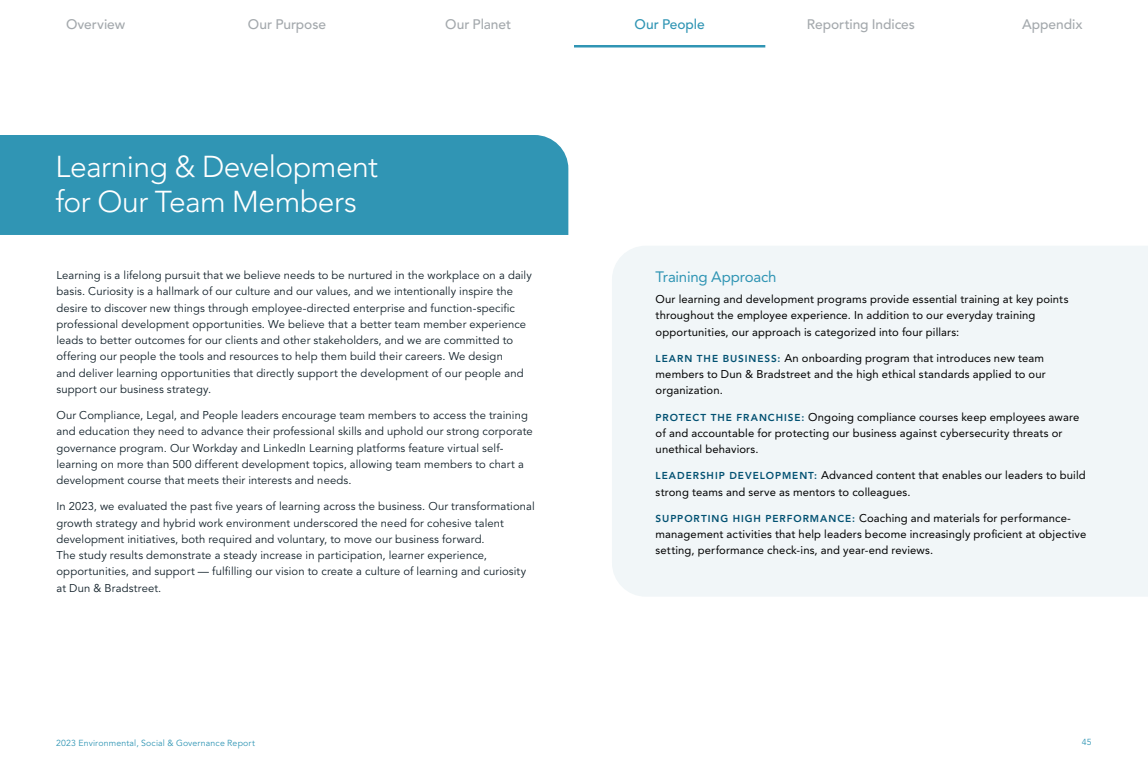
<style>
.page{position:relative;width:1148px;height:765px;background:#fff}
.page>*{position:absolute;margin:0;border:0;box-sizing:border-box;transform-origin:0 0}
.t1{font:300 30px/35px "Avenir LT Std";letter-spacing:-.015em;color:#fff}
.t2{font:15px "Avenir LT Std";letter-spacing:-.015em;color:#3095b4}
.t3{font:500 13.75px "Avenir LT Std";letter-spacing:-.005em;color:#a4a9ad}
.t4{font:500 13.75px "Avenir LT Std";letter-spacing:-.005em;color:#3095b4}
.t5{font:11.25px/16.2px "Avenir LT Std";letter-spacing:.01em;color:#101f28}
.t6{font:11.25px/16.2px "Avenir LT Std";letter-spacing:.01em;color:#000}
.t7{font:8.75px "Avenir LT Std";letter-spacing:.02em;color:#3095b4}
.s1{font-weight:800;font-size:10px;color:#025172}
</style>
<div class="page">
<div style="left:0;top:135px;width:568px;height:100px;background:#3095b4"></div>
<div style="left:612px;top:246px;width:536px;height:350px;background:#f1f6f8"></div>
<hr style="left:574px;top:45px;width:191px;height:3px;background:#3095b4">
<p class="t3" style="left:66px;top:16px;width:61px">Overview</p>
<p class="t3" style="left:248px;top:16px;width:79px">Our Purpose</p>
<p class="t3" style="left:445px;top:16px;width:68px">Our Planet</p>
<p class="t4" style="left:634px;top:16px;width:72px">Our People</p>
<p class="t3" style="left:807px;top:16px;width:109px">Reporting Indices</p>
<p class="t3" style="left:1022px;top:16px;width:62px">Appendix</p>
<h1 class="t1" style="left:56px;top:149px;width:324px">Learning &amp; Development for Our Team Members</h1>
<p class="t5" style="left:56px;top:268px;width:477px">Learning is a lifelong pursuit that we believe needs to be nurtured in the workplace on a daily basis. Curiosity is a hallmark of our culture and our values, and we intentionally inspire the desire to discover new things through employee-directed enterprise and function-specific professional development opportunities. We believe that a better team member experience leads to better outcomes for our clients and other stakeholders, and we are committed to offering our people the tools and resources to help them build their careers. We design<br>and deliver learning opportunities that directly support the development of our people and support our business strategy.</p>
<p class="t5" style="left:56px;top:408px;width:478px">Our Compliance, Legal, and People leaders encourage team members to access the training and education they need to advance their professional skills and uphold our strong corporate governance program. Our Workday and LinkedIn Learning platforms feature virtual self&shy;learning on more than 500 different development topics, allowing team members to chart a development course that meets their interests and needs.</p>
<p class="t5" style="left:56px;top:499px;width:480px">In 2023, we evaluated the past five years of learning across the business. Our transformational growth strategy and hybrid work environment underscored the need for cohesive talent development initiatives, both required and voluntary, to move our business forward.<br>The study results demonstrate a steady increase in participation, learner experience, opportunities, and support — fulfilling our vision to create a culture of learning and curiosity at Dun &amp; Bradstreet.</p>
<h2 class="t2" style="left:655px;top:268px;width:122px">Training Approach</h2>
<p class="t6" style="left:655px;top:291px;width:414px">Our learning and development programs provide essential training at key points throughout the employee experience. In addition to our everyday training opportunities, our approach is categorized into four pillars:</p>
<p class="t6" style="left:655px;top:350px;width:392px"><span class="s1">LEARN THE BUSINESS:</span> An onboarding program that introduces new team members to Dun &amp; Bradstreet and the high ethical standards applied to our organization.</p>
<p class="t6" style="left:655px;top:409px;width:425px"><span class="s1">PROTECT THE FRANCHISE:</span> Ongoing compliance courses keep employees aware of and accountable for protecting our business against cybersecurity threats or unethical behaviors.</p>
<p class="t6" style="left:655px;top:467px;width:431px"><span class="s1">LEADERSHIP DEVELOPMENT:</span> Advanced content that enables our leaders to build strong teams and serve as mentors to colleagues.</p>
<p class="t6" style="left:655px;top:510px;width:432px"><span class="s1">SUPPORTING HIGH PERFORMANCE:</span> Coaching and materials for performance&shy;management activities that help leaders become increasingly proficient at objective setting, performance check-ins, and year-end reviews.</p>
<p class="t7" style="left:56px;top:738px;width:200px">2023 Environmental, Social &amp; Governance Report</p>
<p class="t7" style="left:1081px;top:737px;width:11px">45</p>
</div>
